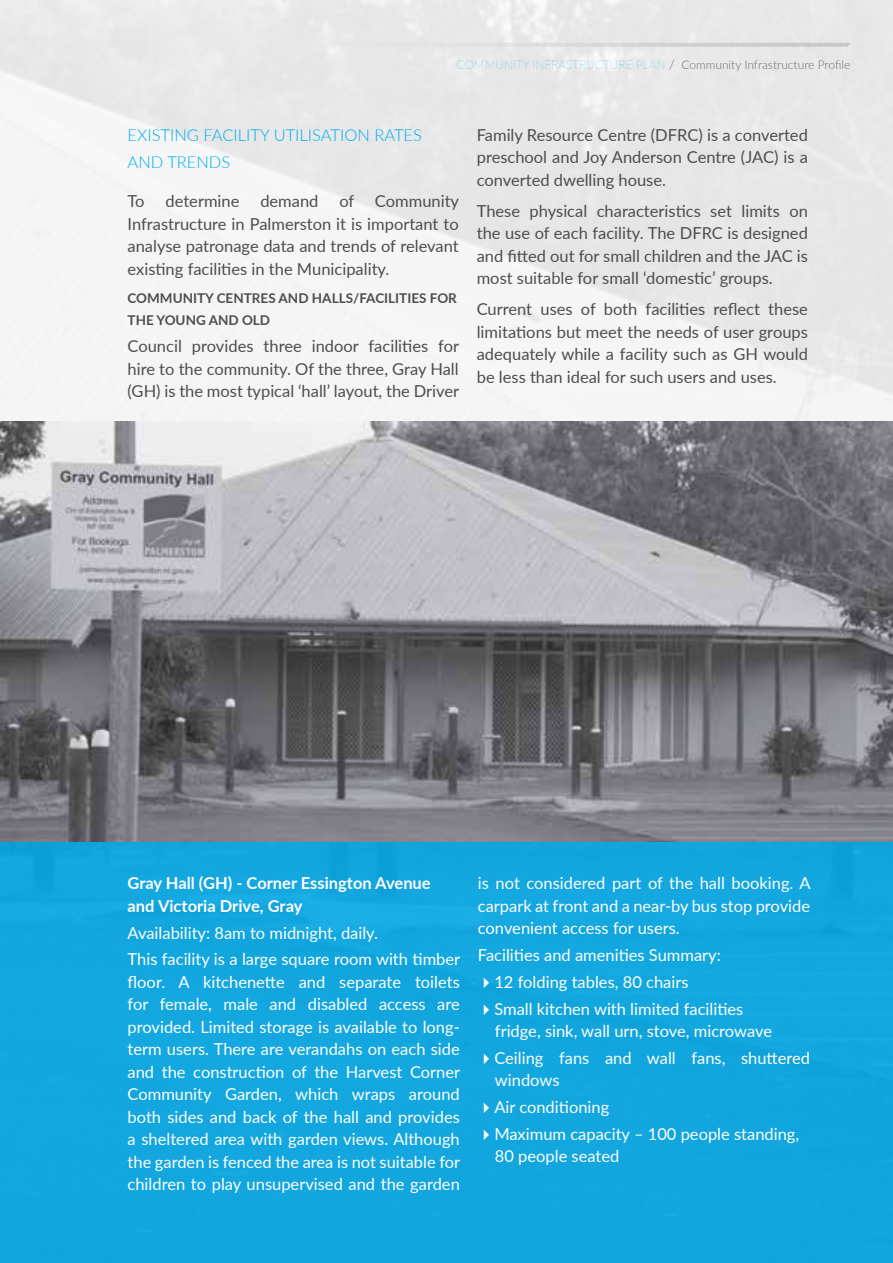
<style>
.page{position:relative;width:893px;height:1263px;background:#fff}
.page>*{position:absolute;margin:0;border:0;box-sizing:border-box;transform-origin:0 0}
.t1{font:16.5px/22.5px "Lato";color:#fff}
.t2{font:16.5px/22.5px "Lato";color:#4d4d4f;text-align:justify}
.t3{font:700 16.5px/22.5px "Lato";color:#fff}
.t4{font:300 16.5px/27px "Lato";color:#00aeef}
.t5{font:700 13.5px/22.5px "Lato";color:#4d4d4f}
.t6{font:300 12px "Lato";color:#6d6e71}
.s1{font-weight:100;color:#00aeef}
.s2{font-size:13.5px}
</style>
<div class="page">
<div style="left:0;top:842px;width:893px;height:421px;background:#13a6de"></div>
<div style="left:0;top:0;width:893px;height:421px;background:#ebebec"></div>
<svg style="left:421px;top:42px;width:430px;height:5px"></svg>
<img style="left:0;top:421px;width:893px;height:421px">
<p class="t6" style="left:456px;top:57px;width:395px"><span class="s1">COMMUNITY INFRASTRUCTURE PLAN</span> <span class="s2">/</span> Community Infrastructure Profile</p>
<p class="t4" style="left:128px;top:121px;width:296px">EXISTING FACILITY UTILISATION RATES<br>AND TRENDS</p>
<p class="t2" style="left:128px;top:189px;width:19px">To</p>
<p class="t2" style="left:166px;top:189px;width:75px">determine</p>
<p class="t2" style="left:260px;top:189px;width:60px">demand</p>
<p class="t2" style="left:128px;top:189px;width:333px;text-indent:212px">of Community Infrastructure in Palmerston it is important to analyse patronage data and trends of relevant existing facilities in the Municipality.</p>
<p class="t5" style="left:128px;top:286px;width:331px">COMMUNITY CENTRES AND HALLS/FACILITIES FOR<br>THE YOUNG AND OLD</p>
<p class="t2" style="left:128px;top:334px;width:333px">Council provides three indoor facilities for hire to the community. Of the three, Gray Hall (GH) is the most typical ‘hall’ layout, the Driver</p>
<p class="t2" style="left:477px;top:123px;width:333px">Family Resource Centre (DFRC) is a converted preschool and Joy Anderson Centre (JAC) is a converted dwelling house.</p>
<p class="t2" style="left:477px;top:199px;width:333px">These physical characteristics set limits on the use of each facility. The DFRC is designed and fitted out for small children and the JAC is most suitable for small ‘domestic’ groups.</p>
<p class="t2" style="left:477px;top:297px;width:333px">Current uses of both facilities reflect these limitations but meet the needs of user groups adequately while a facility such as GH would be less than ideal for such users and uses.</p>
<p class="t3" style="left:128px;top:871px;width:305px">Gray Hall (GH) - Corner Essington Avenue and Victoria Drive, Gray</p>
<p class="t1" style="left:128px;top:918px;width:334px;line-height:26.7px">Availability: 8am to midnight, daily.<br>This facility is a large square room with timber</p>
<p class="t1" style="left:128px;top:970px;width:334px;text-align:justify">floor. A kitchenette and separate toilets for female, male and disabled access are provided. Limited storage is available to long&shy;term users. There are verandahs on each side and the construction of the Harvest Corner Community Garden, which wraps around both sides and back of the hall and provides a sheltered area with garden views. Although the garden is fenced the area is not suitable for children to play unsupervised and the garden</p>
<p class="t1" style="left:478px;top:871px;width:334px;text-align:justify">is not considered part of the hall booking. A carpark at front and a near-by bus stop provide convenient access for users.</p>
<p class="t1" style="left:478px;top:943px;width:244px">Facilities and amenities Summary:</p>
<p class="t1" style="left:478px;top:970px;width:212px">✔12 folding tables, 80 chairs</p>
<p class="t1" style="left:495px;top:997px;width:279px;text-indent:-17px">✔Small kitchen with limited facilities fridge, sink, wall urn, stove, microwave</p>
<p class="t1" style="left:495px;top:1046px;width:317px;text-indent:-17px">✔Ceiling fans and wall fans, shuttered windows</p>
<p class="t1" style="left:478px;top:1095px;width:133px">✔Air conditioning</p>
<p class="t1" style="left:495px;top:1122px;width:306px;text-indent:-17px">✔Maximum capacity – 100 people standing,<br>80 people seated</p>
</div>
